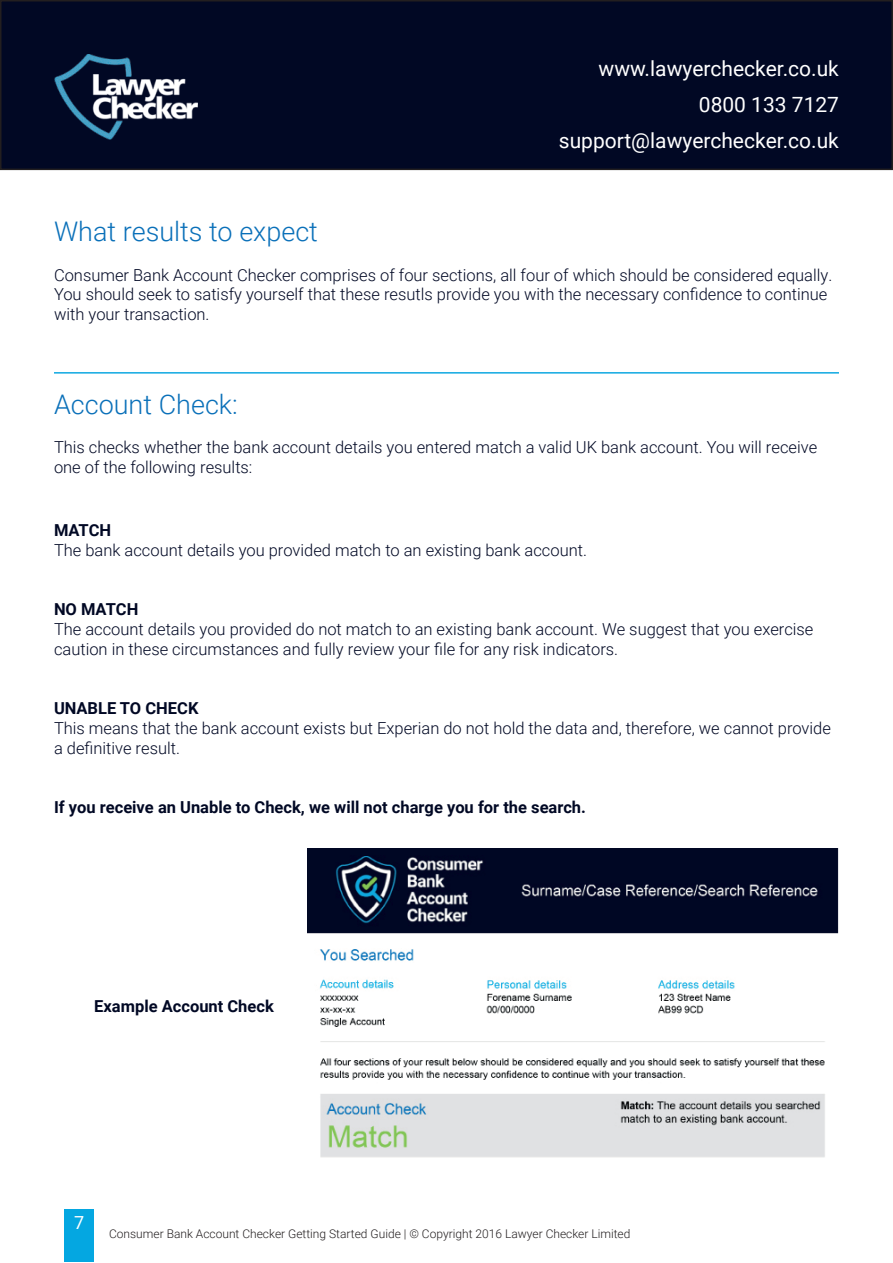
<style>
.page{position:relative;width:893px;height:1263px;background:#fff}
.page>*{position:absolute;margin:0;border:0;box-sizing:border-box;transform-origin:0 0}
.t1{font:300 27px "Roboto";color:#0a70b9}
.t2{font:21px/36px "Roboto";color:#fff;text-align:right}
.t3{font:18px "Roboto";color:#fff}
.t4{font:300 16.5px/19.8px "Roboto";color:#010824}
.t5{font:700 16.5px "Roboto";color:#010824}
.t6{font:300 12px "Roboto";color:#231f20}
</style>
<div class="page">
<div style="left:65px;top:1210px;width:29px;height:52px;background:#04a7e1"></div>
<img style="left:307px;top:849px;width:532px;height:309px">
<div style="left:3px;top:3px;width:887px;height:164px;background:#010824"></div>
<div style="left:0;top:0;width:893px;height:170px;border:2px solid #231f20"></div>
<img style="left:54px;top:54px;width:143px;height:85px">
<hr style="left:54px;top:372px;width:785px;height:2px;background:#0ea8e1">
<p class="t2" style="left:559px;top:50px;width:282px">www.lawyerchecker.co.uk<br>0800 133 7127 support@lawyerchecker.co.uk</p>
<h1 class="t1" style="left:54px;top:212px;width:265px">What results to expect</h1>
<p class="t4" style="left:54px;top:264px;width:780px">Consumer Bank Account Checker comprises of four sections, all four of which should be considered equally.<br>You should seek to satisfy yourself that these resutls provide you with the necessary confidence to continue with your transaction.</p>
<h1 class="t1" style="left:54px;top:385px;width:185px">Account Check:</h1>
<p class="t4" style="left:54px;top:437px;width:765px">This checks whether the bank account details you entered match a valid UK bank account. You will receive one of the following results:</p>
<p class="t5" style="left:54px;top:518px;width:59px">MATCH</p>
<p class="t4" style="left:54px;top:539px;width:535px">The bank account details you provided match to an existing bank account.</p>
<p class="t5" style="left:54px;top:598px;width:86px">NO MATCH</p>
<p class="t4" style="left:54px;top:618px;width:761px">The account details you provided do not match to an existing bank account. We suggest that you exercise caution in these circumstances and fully review your file for any risk indicators.</p>
<p class="t5" style="left:54px;top:697px;width:146px">UNABLE TO CHECK</p>
<p class="t4" style="left:54px;top:717px;width:778px">This means that the bank account exists but Experian do not hold the data and, therefore, we cannot provide a definitive result.</p>
<p class="t5" style="left:54px;top:796px;width:533px">If you receive an Unable to Check, we will not charge you for the search.</p>
<p class="t5" style="left:94px;top:995px;width:181px">Example Account Check</p>
<p class="t3" style="left:74px;top:1209px;width:12px">7</p>
<p class="t6" style="left:109px;top:1225px;width:523px">Consumer Bank Account Checker Getting Started Guide | © Copyright 2016 Lawyer Checker Limited</p>
</div>
